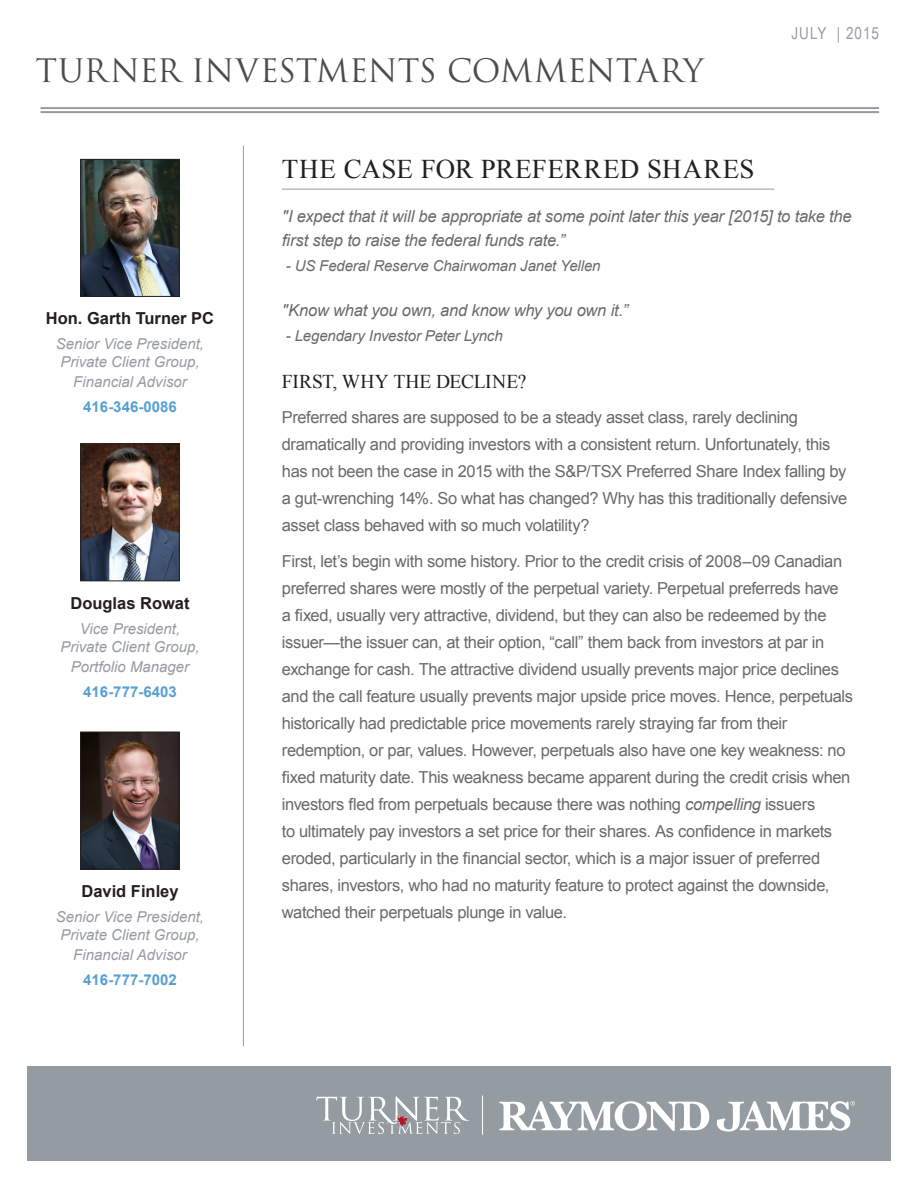
<style>
.page{position:relative;width:918px;height:1188px;background:#fff}
.page>*{position:absolute;margin:0;border:0;box-sizing:border-box;transform-origin:0 0}
.t1{font:31.5px "Trajan Pro";letter-spacing:-.01em;color:#4b4c4d}
.t2{font:27px "Times New Roman";letter-spacing:.015em;color:#231f20}
.t3{font:19.5px "Times New Roman";color:#231f20}
.t4{font:16.5px/27px "Arial";letter-spacing:-.02em;color:#69696c}
.t5{font:italic 16.5px/24px "Arial";letter-spacing:-.015em;color:#69696c}
.t6{font:700 16.5px "Arial";color:#231f20}
.t7{font:16.5px "Arial Narrow";letter-spacing:.06em;color:#959ca1}
.t8{font:italic 15px/18px "Arial";color:#959ca1}
.t9{font:italic 15px "Arial";letter-spacing:-.01em;color:#69696c}
.t10{font:700 15px "Arial";color:#56a0d5}
.s1{font-style:italic}
</style>
<div class="page">
<div style="left:27px;top:1066px;width:864px;height:95px;background:#959ca1"></div>
<svg style="left:316px;top:1096px;width:539px;height:38px"></svg>
<hr style="left:482px;top:1095px;width:1px;height:40px;background:#fff">
<hr style="left:243px;top:146px;width:1px;height:900px;background:#959ca1">
<img style="left:82px;top:161px;width:96px;height:134px">
<div style="left:80px;top:159px;width:100px;height:138px;border:1px solid #231f20"></div>
<img style="left:82px;top:445px;width:96px;height:134px">
<div style="left:80px;top:443px;width:100px;height:138px;border:1px solid #231f20"></div>
<img style="left:82px;top:734px;width:96px;height:133px">
<div style="left:80px;top:732px;width:100px;height:137px;border:1px solid #231f20"></div>
<hr style="left:40px;top:107px;width:839px;height:2px;background:#959ca1">
<hr style="left:40px;top:111px;width:839px;height:2px;background:#959ca1">
<hr style="left:282px;top:189px;width:492px;height:1px;background:#959ca1">
<p class="t1" style="left:35px;top:51px;width:670px">TURNER INVESTMENTS COMMENTARY</p>
<p class="t7" style="left:791px;top:21px;width:89px">JULY | 2015</p>
<p class="t6" style="left:46px;top:308px;width:170px">Hon. Garth Turner PC</p>
<p class="t8" style="left:56px;top:335px;width:150px">Senior Vice President,<br>Private Client Group,</p>
<p class="t8" style="left:73px;top:373px;width:115px">Financial Advisor</p>
<p class="t10" style="left:83px;top:397px;width:95px">416-346-0086</p>
<p class="t6" style="left:70px;top:592px;width:121px">Douglas Rowat</p>
<p class="t8" style="left:60px;top:620px;width:141px;text-align:center">Vice President,<br>Private Client Group,</p>
<p class="t8" style="left:71px;top:658px;width:120px">Portfolio Manager</p>
<p class="t10" style="left:83px;top:681px;width:95px">416-777-6403</p>
<p class="t6" style="left:81px;top:880px;width:99px">David Finley</p>
<p class="t8" style="left:56px;top:908px;width:150px">Senior Vice President,<br>Private Client Group,</p>
<p class="t8" style="left:73px;top:946px;width:115px">Financial Advisor</p>
<p class="t10" style="left:83px;top:970px;width:95px">416-777-7002</p>
<p class="t2" style="left:282px;top:151px;width:474px">THE CASE FOR PREFERRED SHARES</p>
<p class="t5" style="left:282px;top:204px;width:571px">"I expect that it will be appropriate at some point later this year [2015] to take the first step to raise the federal funds rate.”</p>
<p class="t9" style="left:286px;top:257px;width:316px">- US Federal Reserve Chairwoman Janet Yellen</p>
<p class="t5" style="left:282px;top:298px;width:347px">"Know what you own, and know why you own it.”</p>
<p class="t9" style="left:286px;top:326px;width:218px">- Legendary Investor Peter Lynch</p>
<p class="t3" style="left:282px;top:368px;width:246px">FIRST, WHY THE DECLINE?</p>
<p class="t4" style="left:282px;top:404px;width:567px">Preferred shares are supposed to be a steady asset class, rarely declining dramatically and providing investors with a consistent return. Unfortunately, this has not been the case in 2015 with the S&amp;P/TSX Preferred Share Index falling by a gut-wrenching 14%. So what has changed? Why has this traditionally defensive asset class behaved with so much volatility?</p>
<p class="t4" style="left:282px;top:548px;width:573px">First, let’s begin with some history. Prior to the credit crisis of 2008–09 Canadian preferred shares were mostly of the perpetual variety. Perpetual preferreds have<br>a fixed, usually very attractive, dividend, but they can also be redeemed by the issuer—the issuer can, at their option, “call” them back from investors at par in exchange for cash. The attractive dividend usually prevents major price declines and the call feature usually prevents major upside price moves. Hence, perpetuals historically had predictable price movements rarely straying far from their redemption, or par, values. However, perpetuals also have one key weakness: no fixed maturity date. This weakness became apparent during the credit crisis when investors fled from perpetuals because there was nothing <span class="s1">compelling</span> issuers<br>to ultimately pay investors a set price for their shares. As confidence in markets eroded, particularly in the financial sector, which is a major issuer of preferred shares, investors, who had no maturity feature to protect against the downside, watched their perpetuals plunge in value.</p>
</div>
